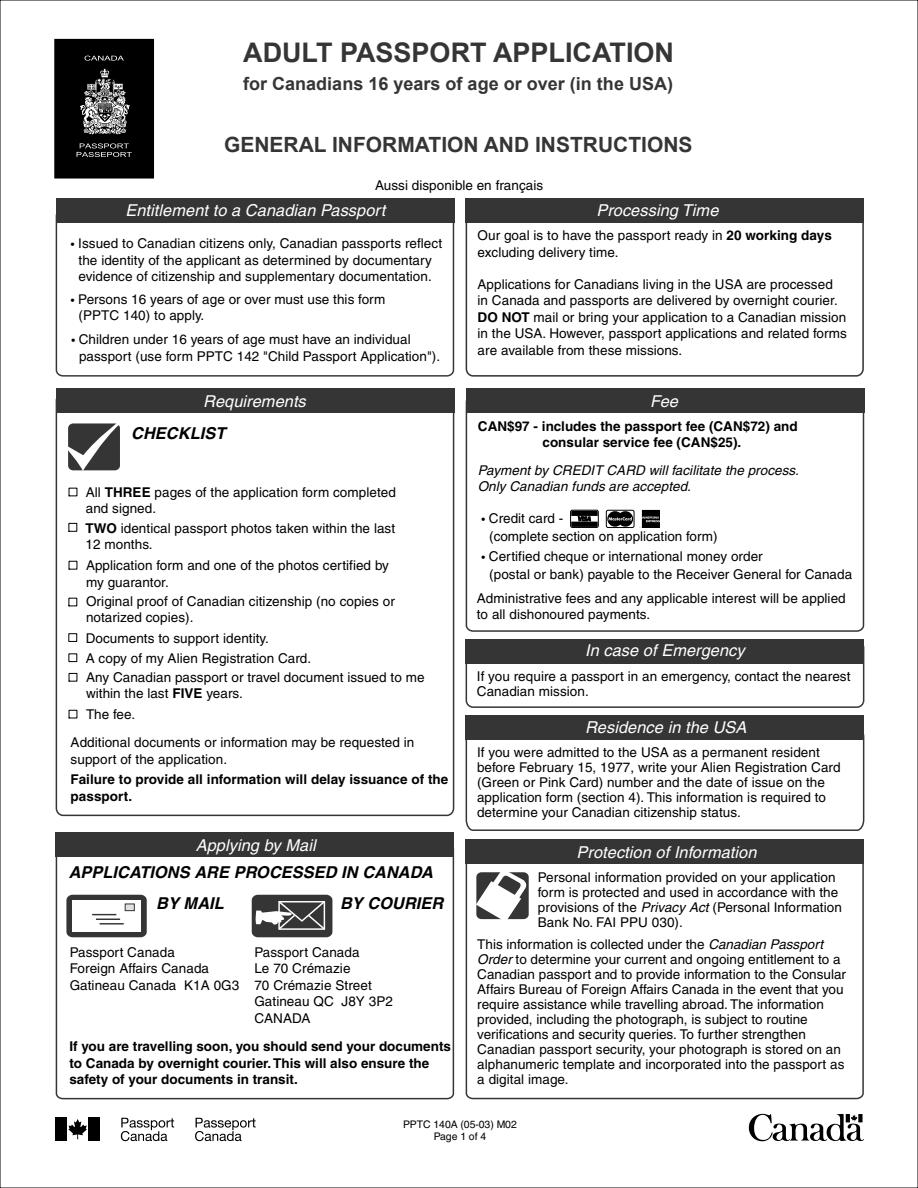
<style>
.page{position:relative;width:918px;height:1188px;background:#fff}
.page>*{position:absolute;margin:0;border:0;box-sizing:border-box;transform-origin:0 0}
.t1{font:700 27px "Arial";color:#353535}
.t2{font:700 21px "Arial";color:#353535}
.t3{font:700 18px "Arial";color:#353535}
.t4{font:italic 16.35px "Helvetica";letter-spacing:.005em;color:#fff}
.t5{font:italic 700 16.35px "Helvetica";letter-spacing:.005em;color:#000}
.t6{font:13.5px/16.5px "Helvetica";letter-spacing:.005em;color:#000}
.t7{font:700 13.5px/16.5px "Helvetica";color:#000}
.t8{font:italic 13.5px/16.5px "Helvetica";letter-spacing:.005em;color:#000}
.t9{font:10.5px/12px "Helvetica";letter-spacing:-.005em;color:#000;text-align:center}
.s1{font-size:10.5px}
.s2{font-weight:700}
.s3{font-style:italic}
</style>
<div class="page">
<svg style="left:465px;top:848px;width:399px;height:252px"></svg>
<div style="left:466px;top:839px;width:398px;height:25px;background:#353535"></div>
<div style="left:466px;top:715px;width:398px;height:25px;background:#353535"></div>
<div style="left:56px;top:209px;width:398px;height:168px;border:1px solid #353535;border-radius:6px"></div>
<div style="left:56px;top:198px;width:398px;height:25px;background:#353535"></div>
<div style="left:56px;top:388px;width:398px;height:25px;background:#353535"></div>
<div style="left:466px;top:639px;width:398px;height:25px;background:#353535"></div>
<svg style="left:68px;top:487px;width:10px;height:232px"></svg>
<div style="left:68px;top:633px;width:9px;height:9px;border:1px solid #000"></div>
<div style="left:466px;top:209px;width:398px;height:168px;border:2px solid #353535;border-radius:7px"></div>
<div style="left:466px;top:198px;width:398px;height:25px;background:#353535"></div>
<div style="left:56px;top:393px;width:398px;height:423px;border:2px solid #353535;border-radius:7px"></div>
<svg style="left:55px;top:842px;width:400px;height:258px"></svg>
<div style="left:56px;top:832px;width:398px;height:25px;background:#353535"></div>
<div style="left:66px;top:895px;width:81px;height:42px;background:#353535;border-radius:6px"></div>
<div style="left:73px;top:900px;width:68px;height:32px;background:#fff"></div>
<svg style="left:92px;top:914px;width:28px;height:6px"></svg>
<hr style="left:100px;top:923px;width:24px;height:2px;background:#353535">
<div style="left:125px;top:904px;width:10px;height:7px;background:#e1e1e1;border:1px solid #353535"></div>
<div style="left:252px;top:895px;width:80px;height:42px;background:#353535;border-radius:6px"></div>
<svg style="left:255px;top:901px;width:71px;height:29px"></svg>
<svg style="left:68px;top:423px;width:52px;height:48px"></svg>
<svg style="left:476px;top:869px;width:52px;height:53px"></svg>
<svg style="left:465px;top:395px;width:400px;height:237px"></svg>
<div style="left:466px;top:388px;width:398px;height:25px;background:#353535"></div>
<div style="left:606px;top:510px;width:28px;height:18px;border:1px solid #000;border-radius:2px"></div>
<div style="left:607px;top:511px;width:16px;height:16px;background:#000;border-radius:50%"></div>
<div style="left:618px;top:511px;width:15px;height:16px;background:#000;border-radius:50%"></div>
<svg style="left:608px;top:517px;width:24px;height:4px"></svg>
<div style="left:570px;top:510px;width:29px;height:18px;border:1px solid #000;border-radius:2px"></div>
<svg style="left:571px;top:511px;width:27px;height:16px"></svg>
<svg style="left:640px;top:510px;width:20px;height:18px"></svg>
<div style="left:466px;top:640px;width:398px;height:68px;border:2px solid #353535;border-radius:7px"></div>
<svg style="left:465px;top:725px;width:400px;height:106px"></svg>
<svg style="left:54px;top:39px;width:100px;height:140px;background:#1b1b1b"></svg>
<svg style="left:121px;top:1118px;width:53px;height:23px"></svg>
<svg style="left:195px;top:1118px;width:61px;height:23px"></svg>
<div style="left:55px;top:1118px;width:12px;height:23px;background:#000"></div>
<svg style="left:68px;top:1119px;width:19px;height:20px"></svg>
<div style="left:88px;top:1118px;width:12px;height:23px;background:#000"></div>
<svg style="left:749px;top:1114px;width:115px;height:27px"></svg>
<h1 class="t1" style="left:243px;top:43px;width:432px">ADULT PASSPORT APPLICATION</h1>
<h3 class="t3" style="left:243px;top:77px;width:431px">for Canadians 16 years of age or over (in the USA)</h3>
<h2 class="t2" style="left:224px;top:137px;width:470px">GENERAL INFORMATION AND INSTRUCTIONS</h2>
<p class="t6" style="left:375px;top:178px;width:169px">Aussi disponible en français</p>
<p class="t4" style="left:126px;top:205px;width:261px">Entitlement to a Canadian Passport</p>
<p class="t4" style="left:596px;top:204px;width:124px">Processing Time</p>
<p class="t6" style="left:71px;top:237px;width:373px;text-align:center"><span class="s1">•</span> Issued to Canadian citizens only, Canadian passports reflect the identity of the applicant as determined by documentary evidence of citizenship and supplementary documentation.</p>
<p class="t6" style="left:79px;top:292px;width:308px;text-indent:-8px"><span class="s1">•</span> Persons 16 years of age or over must use this form (PPTC 140) to apply.</p>
<p class="t6" style="left:79px;top:333px;width:363px;text-indent:-8px"><span class="s1">•</span> Children under 16 years of age must have an individual passport (use form PPTC 142 "Child Passport Application").</p>
<p class="t4" style="left:203px;top:395px;width:104px">Requirements</p>
<p class="t5" style="left:131px;top:427px;width:96px">CHECKLIST</p>
<p class="t6" style="left:86px;top:485px;width:312px">All <span class="s2">THREE</span> pages of the application form completed and signed.</p>
<p class="t6" style="left:86px;top:521px;width:311px"><span class="s2">TWO</span> identical passport photos taken within the last<br>12 months.</p>
<p class="t6" style="left:86px;top:558px;width:305px">Application form and one of the photos certified by my guarantor.</p>
<p class="t6" style="left:86px;top:594px;width:310px">Original proof of Canadian citizenship (no copies or notarized copies).</p>
<p class="t6" style="left:86px;top:630px;width:227px;line-height:20px">Documents to support identity.<br>A copy of my Alien Registration Card.</p>
<p class="t6" style="left:86px;top:670px;width:340px">Any Canadian passport or travel document issued to me within the last <span class="s2">FIVE</span> years.</p>
<p class="t6" style="left:71px;top:701px;width:345px;line-height:28.8px;text-indent:15px">The fee.<br>Additional documents or information may be requested in</p>
<p class="t6" style="left:71px;top:752px;width:158px">support of the application.</p>
<p class="t7" style="left:71px;top:772px;width:379px">Failure to provide all information will delay issuance of the passport.</p>
<p class="t4" style="left:196px;top:839px;width:122px">Applying by Mail</p>
<p class="t5" style="left:69px;top:866px;width:366px">APPLICATIONS ARE PROCESSED IN CANADA</p>
<p class="t5" style="left:156px;top:897px;width:69px">BY MAIL</p>
<p class="t6" style="left:70px;top:945px;width:171px">Passport Canada<br>Foreign Affairs Canada<br>Gatineau Canada K1A 0G3</p>
<p class="t5" style="left:340px;top:897px;width:105px">BY COURIER</p>
<p class="t6" style="left:254px;top:945px;width:140px">Passport Canada<br>Le 70 Crémazie<br>70 Crémazie Street<br>Gatineau QC J8Y 3P2<br>CANADA</p>
<p class="t7" style="left:69px;top:1039px;width:383px">If you are travelling soon, you should send your documents to Canada by overnight courier.This will also ensure the safety of your documents in transit.</p>
<p class="t6" style="left:478px;top:229px;width:356px">Our goal is to have the passport ready in <span class="s2">20 working days </span>excluding delivery time.</p>
<p class="t6" style="left:478px;top:277px;width:371px">Applications for Canadians living in the USA are processed<br>in Canada and passports are delivered by overnight courier.<br><span class="s2">DO NOT</span> mail or bring your application to a Canadian mission in the USA. However, passport applications and related forms are available from these missions.</p>
<p class="t4" style="left:650px;top:395px;width:29px">Fee</p>
<p class="t7" style="left:543px;top:419px;width:257px;text-indent:-65px">CAN$97 - includes the passport fee (CAN$72) and consular service fee (CAN$25).</p>
<p class="t8" style="left:478px;top:463px;width:323px">Payment by CREDIT CARD will facilitate the process.<br>Only Canadian funds are accepted.</p>
<p class="t6" style="left:489px;top:510px;width:230px;line-height:18px;text-indent:-8px"><span class="s1">•</span> Credit card -<br>(complete section on application form)</p>
<p class="t6" style="left:489px;top:549px;width:364px;line-height:18px;text-indent:-8px"><span class="s1">•</span> Certified cheque or international money order<br>(postal or bank) payable to the Receiver General for Canada</p>
<p class="t6" style="left:477px;top:591px;width:370px">Administrative fees and any applicable interest will be applied to all dishonoured payments.</p>
<p class="t4" style="left:585px;top:644px;width:161px">In case of Emergency</p>
<p class="t6" style="left:477px;top:670px;width:375px;line-height:15px">If you require a passport in an emergency, contact the nearest<br>Canadian mission.</p>
<p class="t4" style="left:585px;top:722px;width:163px">Residence in the USA</p>
<p class="t6" style="left:477px;top:747px;width:365px;line-height:15px">If you were admitted to the USA as a permanent resident before February 15, 1977, write your Alien Registration Card (Green or Pink Card) number and the date of issue on the application form (section 4). This information is required to determine your Canadian citizenship status.</p>
<p class="t4" style="left:577px;top:847px;width:181px">Protection of Information</p>
<p class="t6" style="left:538px;top:871px;width:305px;line-height:15px">Personal information provided on your application form is protected and used in accordance with the provisions of the <span class="s3">Privacy Act</span> (Personal Information Bank No. FAI PPU 030).</p>
<p class="t6" style="left:477px;top:938px;width:370px;line-height:15px">This information is collected under the <span class="s3">Canadian Passport Order</span> to determine your current and ongoing entitlement to a Canadian passport and to provide information to the Consular Affairs Bureau of Foreign Affairs Canada in the event that you require assistance while travelling abroad. The information provided, including the photograph, is subject to routine verifications and security queries. To further strengthen Canadian passport security, your photograph is stored on an alphanumeric template and incorporated into the passport as a digital image.</p>
<p class="t9" style="left:403px;top:1120px;width:115px">PPTC 140A (05-03) M02<br>Page 1 of 4</p>
</div>
